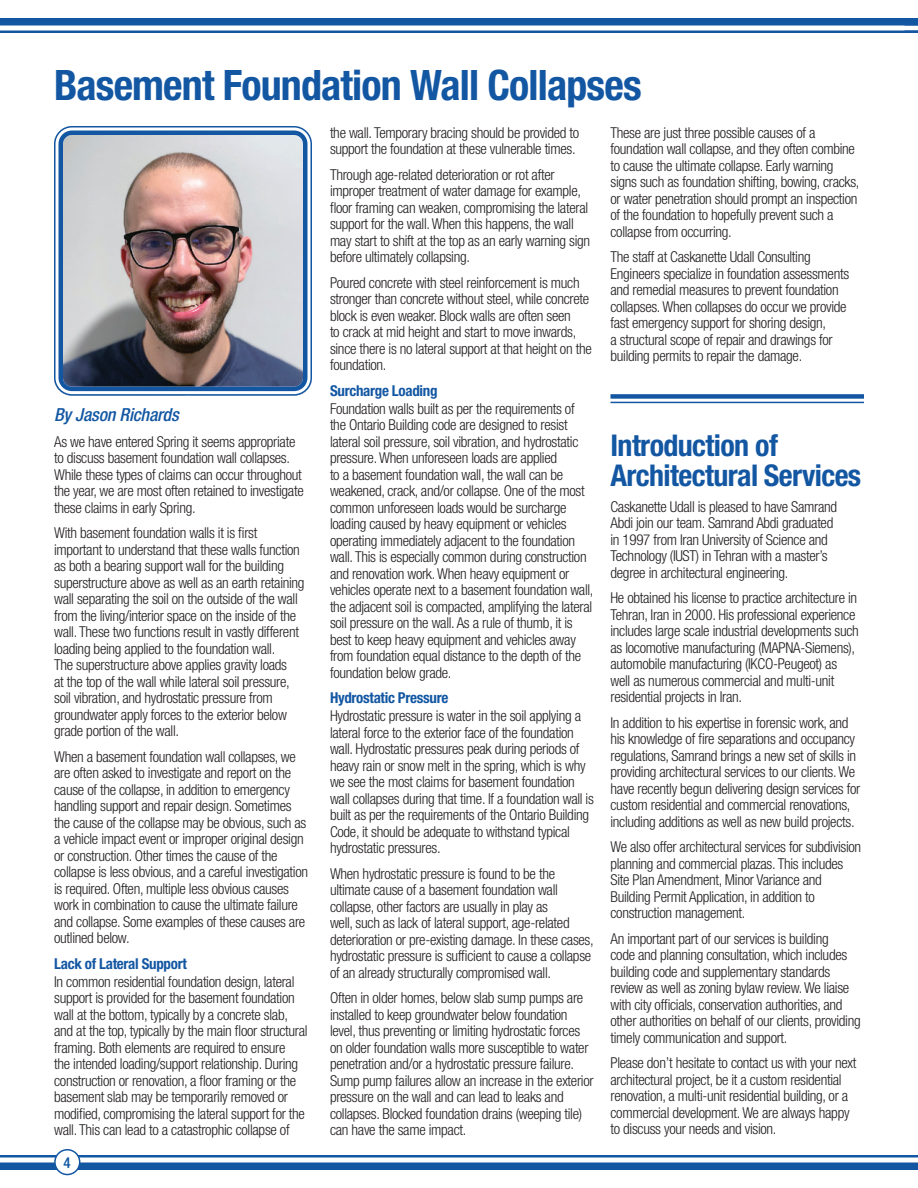
<style>
.page{position:relative;width:918px;height:1188px;background:#fff}
.page>*{position:absolute;margin:0;border:0;box-sizing:border-box;transform-origin:0 0}
.t1{font:700 condensed 42px "Helvetica Neue";letter-spacing:-.02em;color:#1357a3}
.t2{font:700 condensed 30px/30px "Helvetica Neue";letter-spacing:-.02em;color:#1357a3}
.t3{font:italic 500 condensed 18px "Helvetica Neue";letter-spacing:-.01em;color:#1357a3}
.t4{font:300 condensed 15px/16.5px "Helvetica Neue";letter-spacing:-.02em;color:#231f20}
.t5{font:700 condensed 15px "Helvetica Neue";letter-spacing:-.02em;color:#1357a3}
.t6{font:500 condensed 15px "Helvetica Neue";color:#1357a3}
</style>
<div class="page">
<img style="left:64px;top:136px;width:238px;height:250px">
<div style="left:54px;top:126px;width:258px;height:270px;border:9px solid #fff;border-radius:14px"></div>
<div style="left:54px;top:126px;width:258px;height:270px;border:2px solid #1357a3;border-radius:17px"></div>
<div style="left:58px;top:130px;width:250px;height:261px;border:4px solid #1357a3;border-radius:11px"></div>
<svg style="left:610px;top:401px;width:254px;height:1px"></svg>
<hr style="left:610px;top:402px;width:254px;height:1px;background:#1357a3">
<div style="left:610px;top:394px;width:254px;height:5px;background:#1357a3"></div>
<hr style="left:0;top:1155px;width:918px;height:3px;background:#1357a3">
<div style="left:0;top:1162px;width:918px;height:8px;background:#1357a3"></div>
<div style="left:55px;top:1150px;width:25px;height:25px;background:#fff;border-radius:50%"></div>
<div style="left:54px;top:1149px;width:26px;height:26px;border:2px solid #1357a3;border-radius:50%"></div>
<hr style="left:0;top:30px;width:918px;height:3px;background:#1357a3">
<div style="left:0;top:18px;width:918px;height:8px;background:#1357a3"></div>
<hr style="left:917px;top:1064px;width:1px;height:124px;background:#1357a3">
<h1 class="t1" style="left:54px;top:60px;width:589px">Basement Foundation Wall Collapses</h1>
<p class="t3" style="left:54px;top:404px;width:126px">By Jason Richards</p>
<p class="t4" style="left:54px;top:433px;width:251px">As we have entered Spring it seems appropriate to discuss basement foundation wall collapses.<br>While these types of claims can occur throughout the year, we are most often retained to investigate these claims in early Spring.</p>
<p class="t4" style="left:54px;top:525px;width:252px">With basement foundation walls it is first important to understand that these walls function as both a bearing support wall for the building superstructure above as well as an earth retaining wall separating the soil on the outside of the wall from the living/interior space on the inside of the wall. These two functions result in vastly different loading being applied to the foundation wall.<br>The superstructure above applies gravity loads<br>at the top of the wall while lateral soil pressure, soil vibration, and hydrostatic pressure from groundwater apply forces to the exterior below grade portion of the wall.</p>
<p class="t4" style="left:54px;top:748px;width:256px">When a basement foundation wall collapses, we are often asked to investigate and report on the cause of the collapse, in addition to emergency handling support and repair design. Sometimes the cause of the collapse may be obvious, such as a vehicle impact event or improper original design or construction. Other times the cause of the collapse is less obvious, and a careful investigation is required. Often, multiple less obvious causes work in combination to cause the ultimate failure and collapse. Some examples of these causes are outlined below.</p>
<p class="t5" style="left:54px;top:955px;width:134px">Lack of Lateral Support</p>
<p class="t4" style="left:54px;top:973px;width:255px">In common residential foundation design, lateral support is provided for the basement foundation wall at the bottom, typically by a concrete slab, and at the top, typically by the main floor structural framing. Both elements are required to ensure<br>the intended loading/support relationship. During construction or renovation, a floor framing or the basement slab may be temporarily removed or modified, compromising the lateral support for the wall. This can lead to a catastrophic collapse of</p>
<p class="t6" style="left:64px;top:1154px;width:9px">4</p>
<p class="t4" style="left:330px;top:124px;width:251px">the wall. Temporary bracing should be provided to support the foundation at these vulnerable times.</p>
<p class="t4" style="left:330px;top:166px;width:262px">Through age-related deterioration or rot after improper treatment of water damage for example, floor framing can weaken, compromising the lateral support for the wall. When this happens, the wall may start to shift at the top as an early warning sign before ultimately collapsing.</p>
<p class="t4" style="left:330px;top:274px;width:263px">Poured concrete with steel reinforcement is much stronger than concrete without steel, while concrete block is even weaker. Block walls are often seen<br>to crack at mid height and start to move inwards, since there is no lateral support at that height on the foundation.</p>
<p class="t5" style="left:330px;top:382px;width:109px">Surcharge Loading</p>
<p class="t4" style="left:330px;top:400px;width:265px">Foundation walls built as per the requirements of the Ontario Building code are designed to resist lateral soil pressure, soil vibration, and hydrostatic pressure. When unforeseen loads are applied<br>to a basement foundation wall, the wall can be weakened, crack, and/or collapse. One of the most common unforeseen loads would be surcharge loading caused by heavy equipment or vehicles operating immediately adjacent to the foundation wall. This is especially common during construction and renovation work. When heavy equipment or vehicles operate next to a basement foundation wall, the adjacent soil is compacted, amplifying the lateral soil pressure on the wall. As a rule of thumb, it is best to keep heavy equipment and vehicles away from foundation equal distance to the depth of the foundation below grade.</p>
<p class="t5" style="left:330px;top:689px;width:120px">Hydrostatic Pressure</p>
<p class="t4" style="left:330px;top:708px;width:265px">Hydrostatic pressure is water in the soil applying a lateral force to the exterior face of the foundation wall. Hydrostatic pressures peak during periods of heavy rain or snow melt in the spring, which is why we see the most claims for basement foundation wall collapses during that time. If a foundation wall is built as per the requirements of the Ontario Building Code, it should be adequate to withstand typical hydrostatic pressures.</p>
<p class="t4" style="left:330px;top:865px;width:265px">When hydrostatic pressure is found to be the ultimate cause of a basement foundation wall collapse, other factors are usually in play as<br>well, such as lack of lateral support, age-related deterioration or pre-existing damage. In these cases, hydrostatic pressure is sufficient to cause a collapse of an already structurally compromised wall.</p>
<p class="t4" style="left:330px;top:990px;width:265px">Often in older homes, below slab sump pumps are installed to keep groundwater below foundation level, thus preventing or limiting hydrostatic forces on older foundation walls more susceptible to water penetration and/or a hydrostatic pressure failure.<br>Sump pump failures allow an increase in the exterior pressure on the wall and can lead to leaks and collapses. Blocked foundation drains (weeping tile) can have the same impact.</p>
<p class="t4" style="left:610px;top:124px;width:251px">These are just three possible causes of a foundation wall collapse, and they often combine to cause the ultimate collapse. Early warning signs such as foundation shifting, bowing, cracks, or water penetration should prompt an inspection of the foundation to hopefully prevent such a collapse from occurring.</p>
<p class="t4" style="left:610px;top:249px;width:240px">The staff at Caskanette Udall Consulting Engineers specialize in foundation assessments and remedial measures to prevent foundation collapses. When collapses do occur we provide fast emergency support for shoring design,<br>a structural scope of repair and drawings for building permits to repair the damage.</p>
<h2 class="t2" style="left:610px;top:430px;width:252px">Introduction of<br>Architectural Services</h2>
<p class="t4" style="left:610px;top:498px;width:228px">Caskanette Udall is pleased to have Samrand Abdi join our team. Samrand Abdi graduated in 1997 from Iran University of Science and Technology (IUST) in Tehran with a master’s degree in architectural engineering.</p>
<p class="t4" style="left:610px;top:590px;width:250px">He obtained his license to practice architecture in Tehran, Iran in 2000. His professional experience includes large scale industrial developments such as locomotive manufacturing (MAPNA-Siemens), automobile manufacturing (IKCO-Peugeot) as well as numerous commercial and multi-unit residential projects in Iran.</p>
<p class="t4" style="left:610px;top:714px;width:251px">In addition to his expertise in forensic work, and his knowledge of fire separations and occupancy regulations, Samrand brings a new set of skills in providing architectural services to our clients. We have recently begun delivering design services for custom residential and commercial renovations, including additions as well as new build projects.</p>
<p class="t4" style="left:610px;top:839px;width:252px">We also offer architectural services for subdivision planning and commercial plazas. This includes Site Plan Amendment, Minor Variance and Building Permit Application, in addition to construction management.</p>
<p class="t4" style="left:610px;top:930px;width:252px">An important part of our services is building<br>code and planning consultation, which includes building code and supplementary standards review as well as zoning bylaw review. We liaise with city officials, conservation authorities, and other authorities on behalf of our clients, providing timely communication and support.</p>
<p class="t4" style="left:610px;top:1055px;width:247px">Please don’t hesitate to contact us with your next architectural project, be it a custom residential renovation, a multi-unit residential building, or a commercial development. We are always happy to discuss your needs and vision.</p>
</div>
